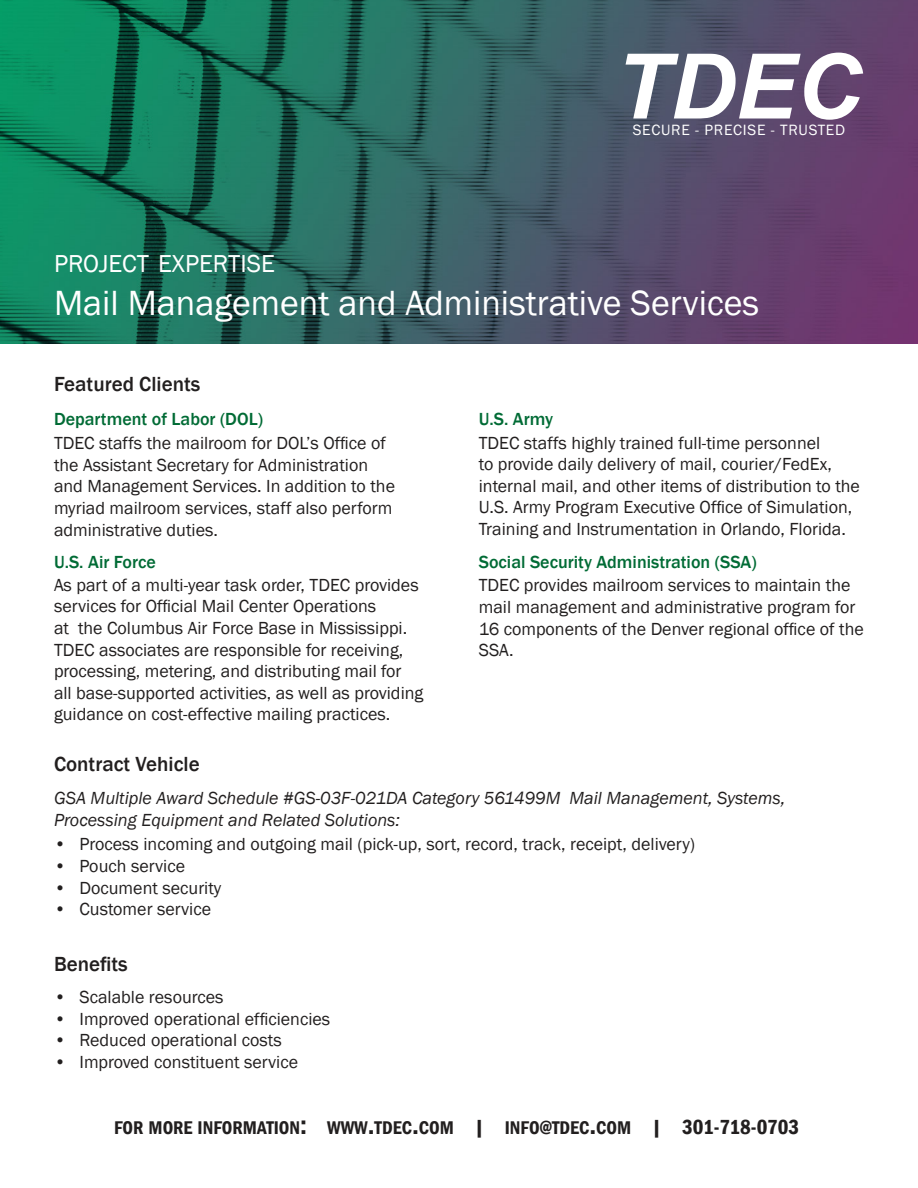
<style>
.page{position:relative;width:918px;height:1188px;background:#fff}
.page>*{position:absolute;margin:0;border:0;box-sizing:border-box;transform-origin:0 0}
.t1{font:36px "Franklin Gothic";color:#fff}
.t2{font:25.2px "Franklin Gothic";color:#fff}
.t3{font:500 21px "Franklin Gothic";color:#221f1f}
.t4{font:600 condensed 18.9px "Franklin Gothic";color:#221f1f}
.t5{font:18px/21.6px "Franklin Gothic";color:#221f1f}
.t6{font:italic 18px/22.2px "Franklin Gothic";color:#221f1f}
.t7{font:500 18px "Franklin Gothic";color:#006b35}
.t8{font:15.45px "Franklin Gothic";letter-spacing:.05em;color:#fff}
.s1{font-size:27px}
.s2{font-size:21px}
.s3{font-size:19.5px}
</style>
<div class="page">
<img style="left:0;top:0;width:918px;height:344px">
<svg style="left:626px;top:53px;width:237px;height:67px"></svg>
<p class="t8" style="left:633px;top:121px;width:214px">SECURE - PRECISE - TRUSTED</p>
<h2 class="t2" style="left:54px;top:248px;width:222px">PROJECT EXPERTISE</h2>
<h1 class="t1" style="left:54px;top:288px;width:707px">Mail Management and Administrative Services</h1>
<p class="t3" style="left:54px;top:371px;width:148px">Featured Clients</p>
<p class="t7" style="left:54px;top:408px;width:210px">Department of Labor (DOL)</p>
<p class="t5" style="left:54px;top:433px;width:343px">TDEC staffs the mailroom for DOL’s Office of the Assistant Secretary for Administration and Management Services. In addition to the myriad mailroom services, staff also perform administrative duties.</p>
<p class="t5" style="left:479px;top:433px;width:383px">TDEC staffs highly trained full-time personnel<br>to provide daily delivery of mail, courier/FedEx, internal mail, and other items of distribution to the U.S. Army Program Executive Office of Simulation, Training and Instrumentation in Orlando, Florida.</p>
<p class="t7" style="left:479px;top:408px;width:76px">U.S. Army</p>
<p class="t7" style="left:54px;top:550px;width:103px">U.S. Air Force</p>
<p class="t5" style="left:54px;top:575px;width:371px">As part of a multi-year task order, TDEC provides services for Official Mail Center Operations<br>at the Columbus Air Force Base in Mississippi.<br>TDEC associates are responsible for receiving, processing, metering, and distributing mail for all base-supported activities, as well as providing guidance on cost-effective mailing practices.</p>
<p class="t7" style="left:479px;top:550px;width:279px">Social Security Administration (SSA)</p>
<p class="t5" style="left:479px;top:575px;width:387px">TDEC provides mailroom services to maintain the mail management and administrative program for 16 components of the Denver regional office of the SSA.</p>
<p class="t3" style="left:54px;top:751px;width:147px">Contract Vehicle</p>
<p class="t6" style="left:54px;top:787px;width:733px">GSA Multiple Award Schedule #GS-03F-021DA Category 561499M Mail Management, Systems,<br>Processing Equipment and Related Solutions:</p>
<p class="t5" style="left:54px;top:834px;width:643px">• Process incoming and outgoing mail (pick-up, sort, record, track, receipt, delivery)</p>
<p class="t5" style="left:54px;top:856px;width:133px">• Pouch service</p>
<p class="t5" style="left:54px;top:878px;width:169px">• Document security</p>
<p class="t5" style="left:54px;top:899px;width:159px">• Customer service</p>
<p class="t3" style="left:54px;top:951px;width:75px">Benefits</p>
<p class="t5" style="left:54px;top:987px;width:171px">• Scalable resources</p>
<p class="t5" style="left:54px;top:1009px;width:278px">• Improved operational efficiencies</p>
<p class="t5" style="left:54px;top:1030px;width:229px">• Reduced operational costs</p>
<p class="t5" style="left:54px;top:1052px;width:246px">• Improved constituent service</p>
<p class="t4" style="left:114px;top:1120px;width:687px">FOR MORE INFORMATION<span class="s1">:</span> WWW<span class="s1">.</span>TDEC<span class="s1">.</span>COM <span class="s2">|</span> INFO<span class="s3">@</span>TDEC<span class="s1">.</span>COM <span class="s2">| 301-718-0703</span></p>
</div>
